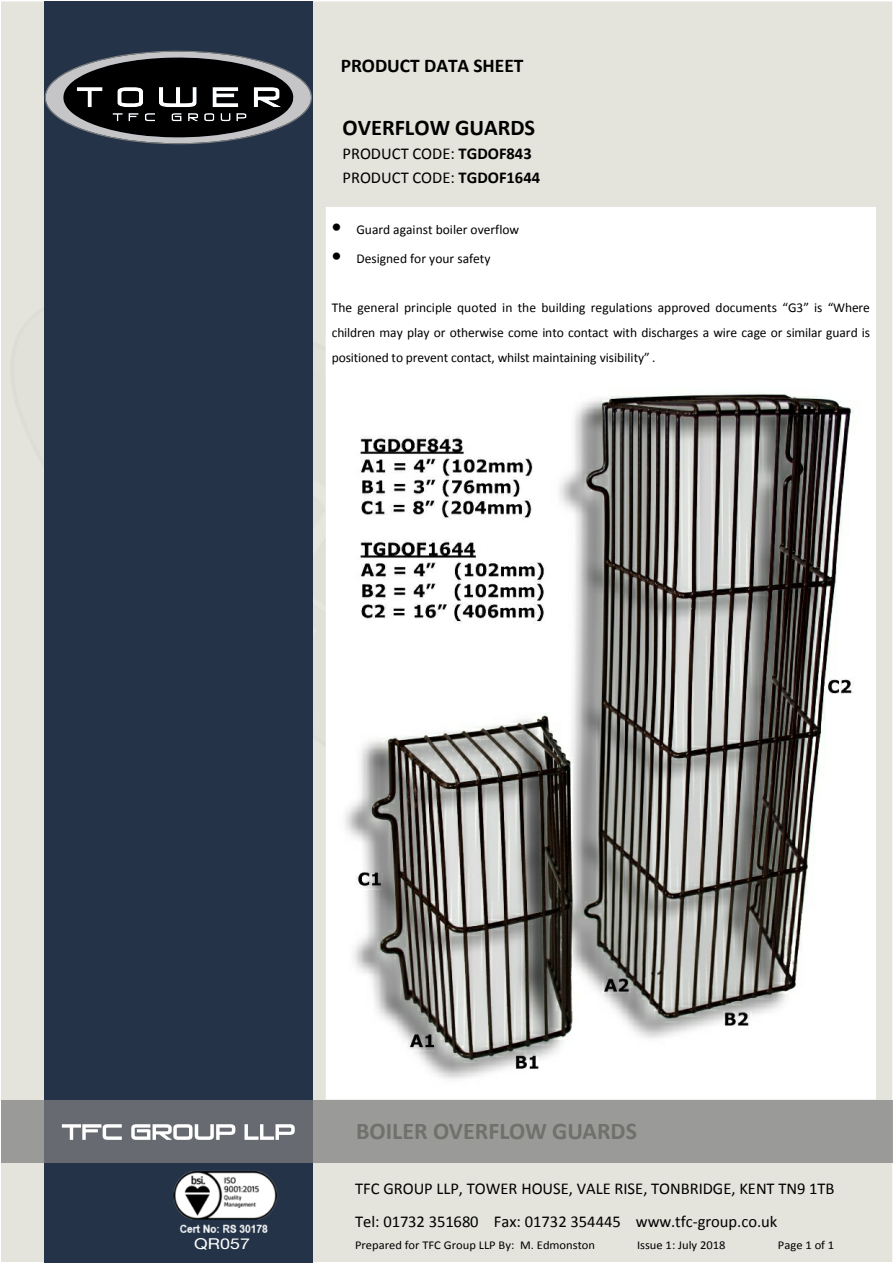
<style>
.page{position:relative;width:893px;height:1263px;background:#fff}
.page>*{position:absolute;margin:0;border:0;box-sizing:border-box;transform-origin:0 0}
.t1{font:700 24px "Calibri";color:#70706c}
.t2{font:700 22.5px "Calibri";color:#000}
.t3{font:700 19.5px "Calibri";color:#000}
.t4{font:16.5px/24px "Calibri";color:#000}
.t5{font:15px "Helvetica Neue";color:#fff;scale:1.19 1}
.t6{font:13.5px/25.3px "Calibri";color:#000;text-align:justify}
.t7{font:12px "Calibri";color:#000;scale:1.04 1}
.s1{font-weight:700}
.s2{font-family:"Tahoma";font-size:21px}
</style>
<div class="page">
<div style="left:1px;top:1px;width:892px;height:1262px;background:#e4e4dc"></div>
<img style="left:1px;top:171px;width:892px;height:879px">
<div style="left:44px;top:1px;width:269px;height:1261px;background:#243348"></div>
<div style="left:1px;top:1100px;width:891px;height:63px;background:#808080;opacity:.74"></div>
<svg style="left:44px;top:50px;width:268px;height:95px"></svg>
<svg style="left:62px;top:1124px;width:60px;height:16px"></svg>
<svg style="left:131px;top:1124px;width:104px;height:16px;background:#b7b9bc"></svg>
<svg style="left:245px;top:1124px;width:50px;height:16px"></svg>
<img style="left:339px;top:378px;width:524px;height:708px">
<div style="left:332px;top:213px;width:538px;height:159px;background:#fff"></div>
<img style="left:174px;top:1171px;width:103px;height:62px">
<h3 class="t3" style="left:341px;top:58px;width:184px">PRODUCT DATA SHEET</h3>
<h2 class="t2" style="left:342px;top:118px;width:194px">OVERFLOW GUARDS</h2>
<p class="t4" style="left:342px;top:143px;width:199px">PRODUCT CODE: <span class="s1">TGDOF843<br></span>PRODUCT CODE: <span class="s1">TGDOF1644</span></p>
<p class="t6" style="left:332px;top:218px;width:189px"><span class="s2">•</span> Guard against boiler overflow</p>
<p class="t6" style="left:332px;top:247px;width:160px"><span class="s2">•</span> Designed for your safety</p>
<p class="t6" style="left:332px;top:296px;width:540px">The general principle quoted in the building regulations approved documents “G3” is “Where children may play or otherwise come into contact with discharges a wire cage or similar guard is positioned to prevent contact, whilst maintaining visibility” .</p>
<h1 class="t1" style="left:356px;top:1121px;width:282px">BOILER OVERFLOW GUARDS</h1>
<p class="t4" style="left:355px;top:1174px;width:481px;line-height:33px">TFC GROUP LLP, TOWER HOUSE, VALE RISE, TONBRIDGE, KENT TN9 1TB<br>Tel: 01732 351680 Fax: 01732 354445 www.tfc-group.co.uk</p>
<p class="t5" style="left:194px;top:1235px;width:48px">QR057</p>
<p class="t7" style="left:355px;top:1240px;width:232px">Prepared for TFC Group LLP By: M. Edmonston</p>
<p class="t7" style="left:637px;top:1240px;width:87px">Issue 1: July 2018</p>
<p class="t7" style="left:778px;top:1240px;width:56px">Page 1 of 1</p>
</div>
